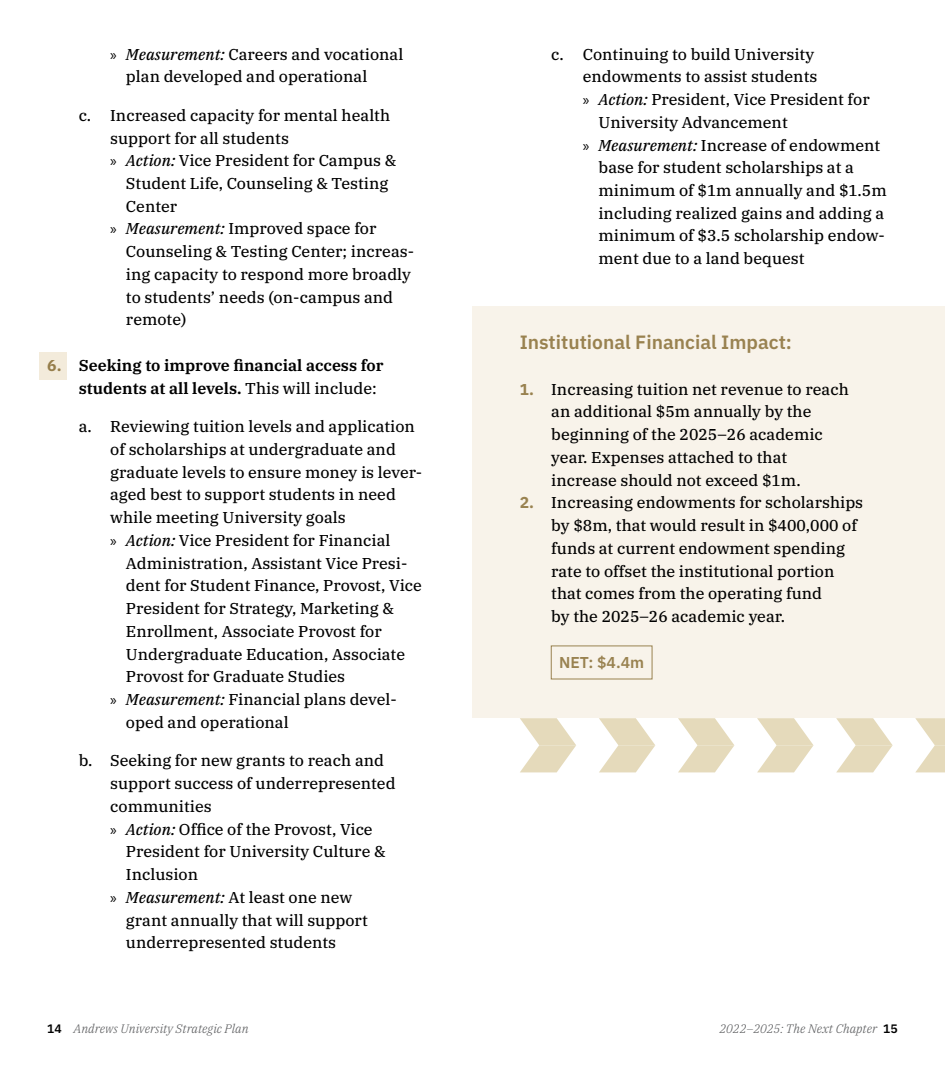
<style>
.page{position:relative;width:945px;height:1071px;background:#fff}
.page>*{position:absolute;margin:0;border:0;box-sizing:border-box;transform-origin:0 0}
.t1{font:600 19.25px "IBM Plex Sans";color:#9e8958}
.t2{font:15.75px/22.8px "IBM Plex Serif Text";color:#000}
.t3{font:600 15.75px/22.8px "IBM Plex Serif";color:#000}
.t4{font:600 15.75px "IBM Plex Sans";color:#9e8958}
.t5{font:italic 300 12.25px "IBM Plex Serif";color:#58595b}
.s1{font-family:"Myriad Pro"}
.s2{font-style:italic}
.s3{font-family:"IBM Plex Sans";font-weight:700;color:#9e8958}
.s4{font-family:"IBM Plex Serif Text";font-weight:400}
.s5{font-family:"IBM Plex Sans";font-weight:600;font-style:normal;color:#000}
</style>
<div class="page">
<div style="left:40px;top:352px;width:27px;height:27px;background:#f3ebdb"></div>
<div style="left:472px;top:307px;width:473px;height:411px;background:#f8f3ea"></div>
<svg style="left:836px;top:718px;width:57px;height:54px"></svg>
<svg style="left:520px;top:718px;width:56px;height:54px"></svg>
<svg style="left:678px;top:718px;width:56px;height:54px"></svg>
<svg style="left:599px;top:718px;width:56px;height:54px"></svg>
<svg style="left:757px;top:718px;width:57px;height:54px"></svg>
<svg style="left:915px;top:718px;width:30px;height:54px"></svg>
<p class="t2" style="left:126px;top:41px;width:279px;text-indent:-16px"><span class="s1">»</span> <span class="s2">Measurement:</span> Careers and vocational plan developed and operational</p>
<p class="t2" style="left:79px;top:103px;width:313px">c. Increased capacity for mental health</p>
<p class="t2" style="left:110px;top:125px;width:180px">support for all students</p>
<p class="t2" style="left:110px;top:148px;width:288px"><span class="s1">»</span> <span class="s2">Action:</span> Vice President for Campus &amp;</p>
<p class="t2" style="left:126px;top:171px;width:264px">Student Life, Counseling &amp; Testing</p>
<p class="t2" style="left:126px;top:193px;width:53px">Center</p>
<p class="t2" style="left:110px;top:216px;width:268px"><span class="s1">»</span> <span class="s2">Measurement:</span> Improved space for</p>
<p class="t2" style="left:126px;top:239px;width:290px">Counseling &amp; Testing Center; increas-</p>
<p class="t2" style="left:126px;top:262px;width:287px">ing capacity to respond more broadly</p>
<p class="t2" style="left:126px;top:284px;width:269px">to students’ needs (on-campus and</p>
<p class="t2" style="left:126px;top:307px;width:62px">remote)</p>
<p class="t3" style="left:79px;top:353px;width:306px;text-indent:-32px"><span class="s3">6.</span> Seeking to improve financial access for students at all levels. <span class="s4">This will include:</span></p>
<p class="t2" style="left:110px;top:414px;width:314px;text-indent:-32px">a. Reviewing tuition levels and application of scholarships at undergraduate and graduate levels to ensure money is lever&shy;aged best to support students in need while meeting University goals<br><span class="s1">»</span> <span class="s2">Action:</span> Vice President for Financial</p>
<p class="t2" style="left:126px;top:550px;width:283px">Administration, Assistant Vice Presi-</p>
<p class="t2" style="left:126px;top:573px;width:297px">dent for Student Finance, Provost, Vice</p>
<p class="t2" style="left:126px;top:596px;width:270px">President for Strategy, Marketing &amp;</p>
<p class="t2" style="left:126px;top:619px;width:257px">Enrollment, Associate Provost for</p>
<p class="t2" style="left:126px;top:641px;width:281px">Undergraduate Education, Associate</p>
<p class="t2" style="left:126px;top:664px;width:221px">Provost for Graduate Studies</p>
<p class="t2" style="left:110px;top:687px;width:288px"><span class="s1">»</span> <span class="s2">Measurement:</span> Financial plans devel-</p>
<p class="t2" style="left:126px;top:710px;width:164px">oped and operational</p>
<p class="t2" style="left:110px;top:748px;width:287px;text-indent:-32px">b. Seeking for new grants to reach and support success of underrepresented communities<br><span class="s1">»</span> <span class="s2">Action:</span> Office of the Provost, Vice</p>
<p class="t2" style="left:126px;top:839px;width:261px">President for University Culture &amp;</p>
<p class="t2" style="left:126px;top:862px;width:74px">Inclusion</p>
<p class="t2" style="left:110px;top:885px;width:244px"><span class="s1">»</span> <span class="s2">Measurement:</span> At least one new</p>
<p class="t2" style="left:126px;top:907px;width:243px">grant annually that will support</p>
<p class="t2" style="left:126px;top:930px;width:212px">underrepresented students</p>
<p class="t2" style="left:551px;top:41px;width:264px">c. Continuing to build University</p>
<p class="t2" style="left:583px;top:64px;width:236px">endowments to assist students</p>
<p class="t2" style="left:583px;top:87px;width:289px"><span class="s1">»</span> <span class="s2">Action:</span> President, Vice President for</p>
<p class="t2" style="left:598px;top:110px;width:191px">University Advancement</p>
<p class="t2" style="left:583px;top:132px;width:299px"><span class="s1">»</span> <span class="s2">Measurement:</span> Increase of endowment</p>
<p class="t2" style="left:598px;top:155px;width:257px">base for student scholarships at a</p>
<p class="t2" style="left:598px;top:178px;width:290px">minimum of $1m annually and $1.5m</p>
<p class="t2" style="left:598px;top:200px;width:287px">including realized gains and adding a</p>
<p class="t2" style="left:598px;top:223px;width:288px">minimum of $3.5 scholarship endow-</p>
<p class="t2" style="left:598px;top:246px;width:207px">ment due to a land bequest</p>
<p class="t1" style="left:520px;top:327px;width:274px">Institutional Financial Impact:</p>
<p class="t2" style="left:551px;top:376px;width:299px;text-indent:-32px"><span class="s3">1.</span> Increasing tuition net revenue to reach an additional $5m annually by the beginning of the 2025–26 academic year. Expenses attached to that increase should not exceed $1m.</p>
<p class="t2" style="left:551px;top:490px;width:314px;text-indent:-32px"><span class="s3">2.</span> Increasing endowments for scholarships by $8m, that would result in $400,000 of funds at current endowment spending rate to offset the institutional portion that comes from the operating fund<br>by the 2025–26 academic year.</p>
<p class="t4" style="left:559px;top:650px;width:87px">NET: $4.4m</p>
<p class="t5" style="left:47px;top:1020px;width:203px"><span class="s5">14</span> Andrews University Strategic Plan</p>
<p class="t5" style="left:720px;top:1020px;width:180px">2022–2025: The Next Chapter <span class="s5">15</span></p>
</div>
